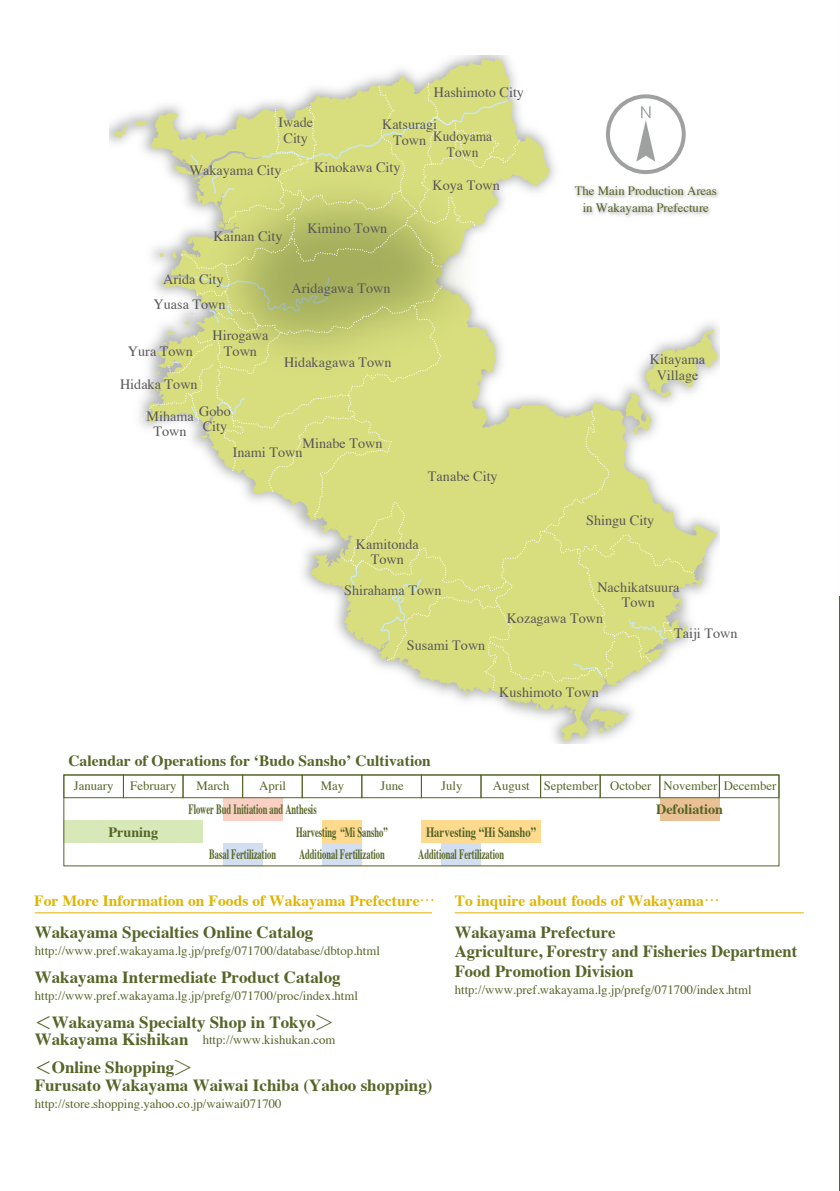
<style>
.page{position:relative;width:840px;height:1191px;background:#fff}
.page>*{position:absolute;margin:0;border:0;box-sizing:border-box;transform-origin:0 0}
.t1{font:700 17px/19.8px "Times";color:#556427}
.t2{font:700 15.6px "Times";color:#dfb500}
.t3{font:700 15.6px "Times";color:#556427}
.t4{font:14.2px/15.6px "Times";color:#595757;text-align:center}
.t5{font:700 14.2px "Times";color:#556427;scale:.6 1}
.t6{font:700 14.2px "Times";color:#556427;scale:.75 1}
.t7{font:700 14.2px "Times";color:#556427}
.t8{font:14.2px/15.6px "Times";color:#595757;text-align:center;scale:.95 1}
.t9{font:12.8px/17px "Times";color:#556427;text-align:center}
.s1{font-family:"Koz Go Pr 6 N";font-weight:400}
.s2{font-weight:700;font-size:17px}
</style>
<div class="page">
<hr style="left:839px;top:595px;width:1px;height:596px;background:#556427">
<div style="left:63px;top:774px;width:61px;height:24px;border:1px solid #556427"></div>
<div style="left:123px;top:774px;width:60px;height:24px;border:1px solid #556427"></div>
<div style="left:223px;top:797px;width:59px;height:23px;background:#f9d0c3"></div>
<div style="left:659px;top:797px;width:60px;height:23px;background:#eac194"></div>
<div style="left:223px;top:843px;width:39px;height:23px;background:#d3def1"></div>
<div style="left:322px;top:843px;width:39px;height:23px;background:#d3def1"></div>
<div style="left:441px;top:843px;width:39px;height:23px;background:#d3def1"></div>
<div style="left:322px;top:820px;width:39px;height:23px;background:#fdda8e"></div>
<div style="left:421px;top:820px;width:119px;height:23px;background:#fdda8e"></div>
<div style="left:64px;top:820px;width:139px;height:23px;background:#d7e8b9"></div>
<div style="left:182px;top:774px;width:61px;height:24px;border:1px solid #556427"></div>
<div style="left:242px;top:774px;width:60px;height:24px;border:1px solid #556427"></div>
<div style="left:301px;top:774px;width:61px;height:24px;border:1px solid #556427"></div>
<div style="left:361px;top:774px;width:60px;height:24px;border:1px solid #556427"></div>
<div style="left:420px;top:774px;width:61px;height:24px;border:1px solid #556427"></div>
<div style="left:480px;top:774px;width:61px;height:24px;border:1px solid #556427"></div>
<div style="left:540px;top:774px;width:60px;height:24px;border:1px solid #556427"></div>
<div style="left:599px;top:774px;width:61px;height:24px;border:1px solid #556427"></div>
<div style="left:659px;top:774px;width:60px;height:24px;border:1px solid #556427"></div>
<div style="left:718px;top:774px;width:61px;height:24px;border:1px solid #556427"></div>
<svg style="left:372px;top:59px;width:261px;height:683px"></svg>
<svg style="left:586px;top:707px;width:42px;height:26px"></svg>
<svg style="left:114px;top:78px;width:603px;height:614px"></svg>
<div style="left:63px;top:774px;width:716px;height:92px;border:1px solid #556427"></div>
<hr style="left:35px;top:912px;width:397px;height:1px;background:#dfb500">
<hr style="left:454px;top:912px;width:349px;height:1px;background:#dfb500">
<img style="left:570px;top:181px;width:149px;height:44px">
<p class="t4" style="left:433px;top:83px;width:92px">Hashimoto City</p>
<p class="t8" style="left:433px;top:127px;width:64px">Kudoyama<br>Town</p>
<p class="t4" style="left:432px;top:176px;width:69px">Koya Town</p>
<p class="t4" style="left:278px;top:113px;width:36px">Iwade<br>City</p>
<p class="t4" style="left:382px;top:115px;width:57px">Katsuragi<br>Town</p>
<p class="t4" style="left:314px;top:158px;width:88px">Kinokawa City</p>
<p class="t4" style="left:189px;top:161px;width:93px">Wakayama City</p>
<p class="t4" style="left:213px;top:227px;width:70px">Kainan City</p>
<p class="t4" style="left:307px;top:219px;width:81px">Kimino Town</p>
<p class="t4" style="left:153px;top:265px;width:74px;line-height:25.2px">Arida City<br>Yuasa Town</p>
<p class="t4" style="left:291px;top:279px;width:100px">Aridagawa Town</p>
<p class="t4" style="left:212px;top:327px;width:57px">Hirogawa</p>
<p class="t4" style="left:128px;top:342px;width:66px">Yura Town</p>
<p class="t4" style="left:224px;top:342px;width:35px">Town</p>
<p class="t4" style="left:120px;top:375px;width:79px">Hidaka Town</p>
<p class="t4" style="left:146px;top:407px;width:49px">Mihama<br>Town</p>
<p class="t4" style="left:199px;top:402px;width:33px;text-align:left">Gobo<br>City</p>
<p class="t4" style="left:284px;top:353px;width:109px">Hidakagawa Town</p>
<p class="t4" style="left:302px;top:434px;width:81px">Minabe Town</p>
<p class="t4" style="left:232px;top:443px;width:71px">Inami Town</p>
<p class="t4" style="left:427px;top:467px;width:71px">Tanabe City</p>
<p class="t4" style="left:356px;top:535px;width:64px">Kamitonda<br>Town</p>
<p class="t4" style="left:344px;top:581px;width:99px">Shirahama Town</p>
<p class="t9" style="left:574px;top:181px;width:144px">The Main Production Areas in Wakayama Prefecture</p>
<p class="t4" style="left:649px;top:350px;width:57px">Kitayama<br>Village</p>
<p class="t4" style="left:586px;top:511px;width:70px">Shingu City</p>
<p class="t4" style="left:597px;top:578px;width:83px">Nachikatsuura<br>Town</p>
<p class="t4" style="left:406px;top:636px;width:80px">Susami Town</p>
<p class="t4" style="left:506px;top:609px;width:98px">Kozagawa Town</p>
<p class="t4" style="left:499px;top:683px;width:101px">Kushimoto Town</p>
<p class="t3" style="left:68px;top:746px;width:364px">Calendar of Operations for ‘Budo Sansho’ Cultivation</p>
<p class="t4" style="left:673px;top:624px;width:65px">Taiji Town</p>
<p class="t9" style="left:74px;top:776px;width:41px">January</p>
<p class="t9" style="left:130px;top:776px;width:48px">February</p>
<p class="t9" style="left:196px;top:776px;width:35px">March</p>
<p class="t9" style="left:259px;top:776px;width:28px">April</p>
<p class="t9" style="left:320px;top:776px;width:25px">May</p>
<p class="t9" style="left:380px;top:776px;width:25px">June</p>
<p class="t9" style="left:441px;top:776px;width:23px">July</p>
<p class="t9" style="left:492px;top:776px;width:285px">August September October November December</p>
<p class="t5" style="left:188px;top:795px;width:215px">Flower Bud Initiation and Anthesis</p>
<p class="t7" style="left:655px;top:795px;width:68px">Defoliation</p>
<p class="t5" style="left:209px;top:841px;width:113px">Basal Fertilization</p>
<p class="t5" style="left:299px;top:841px;width:144px">Additional Fertilization</p>
<p class="t5" style="left:418px;top:841px;width:144px">Additional Fertilization</p>
<p class="t7" style="left:108px;top:818px;width:51px">Pruning</p>
<p class="t5" style="left:296px;top:818px;width:154px">Harvesting “Mi Sansho”</p>
<p class="t6" style="left:426px;top:818px;width:148px">Harvesting “Hi Sansho”</p>
<p class="t2" style="left:34px;top:885px;width:402px">For More Information on Foods of Wakayama Prefecture<span class="s1">…</span></p>
<p class="t2" style="left:454px;top:885px;width:266px">To inquire about foods of Wakayama<span class="s1">…</span></p>
<h1 class="t1" style="left:35px;top:920px;width:280px">Wakayama Specialties Online Catalog</h1>
<p class="t9" style="left:35px;top:940px;width:346px">http://www.pref.wakayama.lg.jp/prefg/071700/database/dbtop.html</p>
<h1 class="t1" style="left:35px;top:965px;width:307px">Wakayama Intermediate Product Catalog</h1>
<p class="t9" style="left:35px;top:986px;width:324px">http://www.pref.wakayama.lg.jp/prefg/071700/proc/index.html</p>
<h1 class="t1" style="left:35px;top:1010px;width:299px"><span class="s1">＜</span>Wakayama Specialty Shop in Tokyo<span class="s1">〉</span></h1>
<p class="t9" style="left:35px;top:1029px;width:302px"><span class="s2">Wakayama Kishikan</span> http://www.kishukan.com</p>
<h1 class="t1" style="left:35px;top:1057px;width:399px;line-height:17.4px"><span class="s1">＜</span>Online Shopping<span class="s1">〉<br></span>Furusato Wakayama Waiwai Ichiba (Yahoo shopping)</h1>
<p class="t9" style="left:35px;top:1093px;width:248px">http://store.shopping.yahoo.co.jp/waiwai071700</p>
<h1 class="t1" style="left:454px;top:920px;width:344px">Wakayama Prefecture<br>Agriculture, Forestry and Fisheries Department<br>Food Promotion Division</h1>
<p class="t9" style="left:454px;top:980px;width:298px">http://www.pref.wakayama.lg.jp/prefg/071700/index.html</p>
</div>
